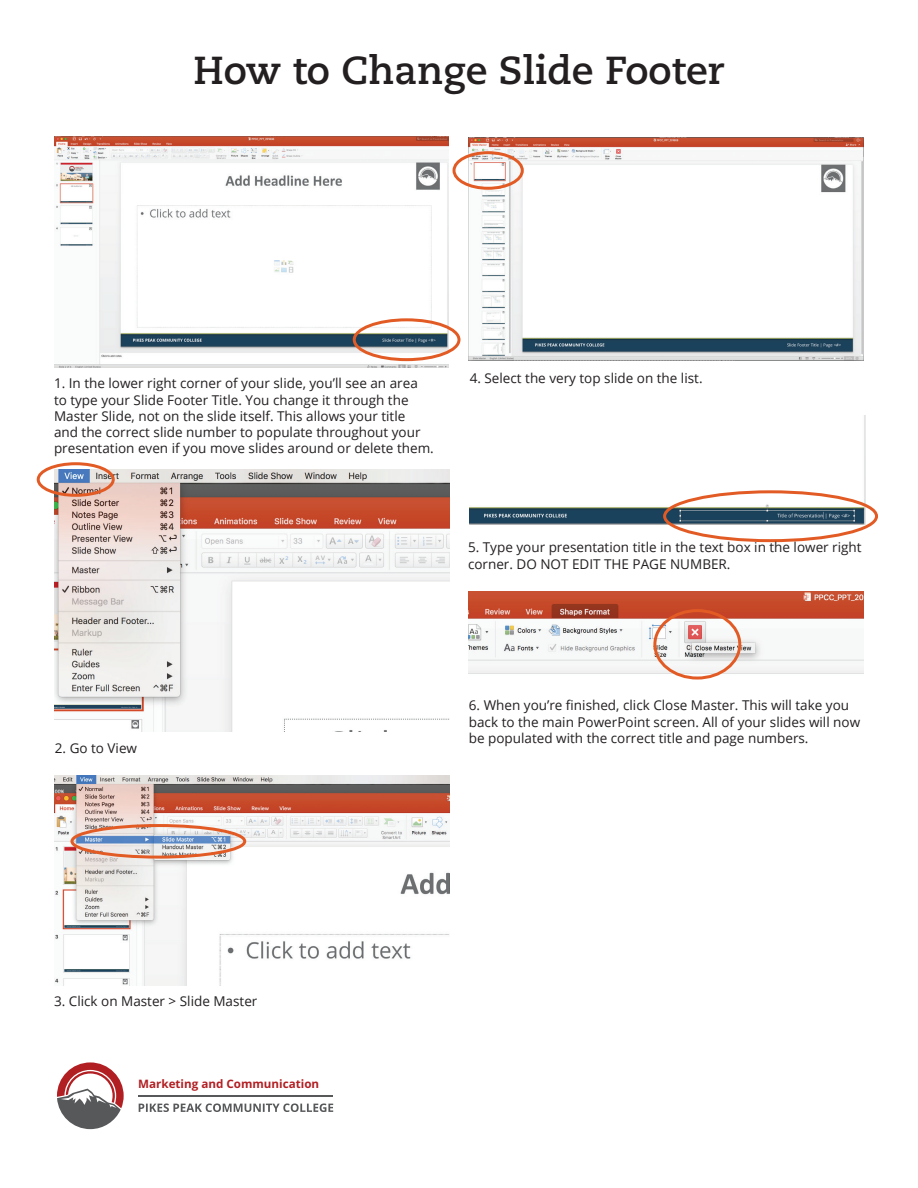
<style>
.page{position:relative;width:918px;height:1188px;background:#fff}
.page>*{position:absolute;margin:0;border:0;box-sizing:border-box;transform-origin:0 0}
.t1{font:700 39px "Caecilia LT Std";color:#231f20}
.t2{font:13.5px/16.2px "Open Sans";color:#231f20}
.t3{font:700 11.7px "Open Sans";color:#b21f23}
</style>
<div class="page">
<hr style="left:139px;top:1095px;width:194px;height:2px;background:#57585a">
<svg style="left:139px;top:1103px;width:194px;height:9px"></svg>
<svg style="left:57px;top:1062px;width:67px;height:67px"></svg>
<img style="left:54px;top:136px;width:394px;height:231px">
<img style="left:55px;top:470px;width:394px;height:262px">
<img style="left:55px;top:775px;width:394px;height:210px">
<img style="left:468px;top:138px;width:396px;height:223px">
<img style="left:470px;top:415px;width:396px;height:109px">
<img style="left:468px;top:592px;width:396px;height:84px">
<div style="left:353px;top:318px;width:107px;height:43px;border:3px solid #e25b25;border-radius:50%"></div>
<div style="left:37px;top:462px;width:78px;height:35px;border:3px solid #e25b25;border-radius:50%"></div>
<div style="left:70px;top:824px;width:176px;height:35px;border:3px solid #e25b25;border-radius:50%"></div>
<div style="left:453px;top:151px;width:71px;height:39px;border:3px solid #e25b25;border-radius:50%"></div>
<div style="left:663px;top:490px;width:215px;height:52px;border:3px solid #e25b25;border-radius:50%"></div>
<div style="left:653px;top:609px;width:88px;height:71px;border:3px solid #e25b25;border-radius:50%"></div>
<h1 class="t1" style="left:194px;top:47px;width:532px">How to Change Slide Footer</h1>
<p class="t2" style="left:54px;top:375px;width:381px">1. In the lower right corner of your slide, you’ll see an area to type your Slide Footer Title. You change it through the Master Slide, not on the slide itself. This allows your title<br>and the correct slide number to populate throughout your presentation even if you move slides around or delete them.</p>
<p class="t2" style="left:470px;top:370px;width:234px">4. Select the very top slide on the list.</p>
<p class="t2" style="left:468px;top:539px;width:395px">5. Type your presentation title in the text box in the lower right corner. DO NOT EDIT THE PAGE NUMBER.</p>
<p class="t2" style="left:55px;top:739px;width:84px">2. Go to View</p>
<p class="t2" style="left:469px;top:697px;width:393px">6. When you’re finished, click Close Master. This will take you back to the main PowerPoint screen. All of your slides will now be populated with the correct title and page numbers.</p>
<p class="t2" style="left:54px;top:993px;width:205px">3. Click on Master &gt; Slide Master</p>
<p class="t3" style="left:138px;top:1075px;width:183px">Marketing and Communication</p>
</div>
